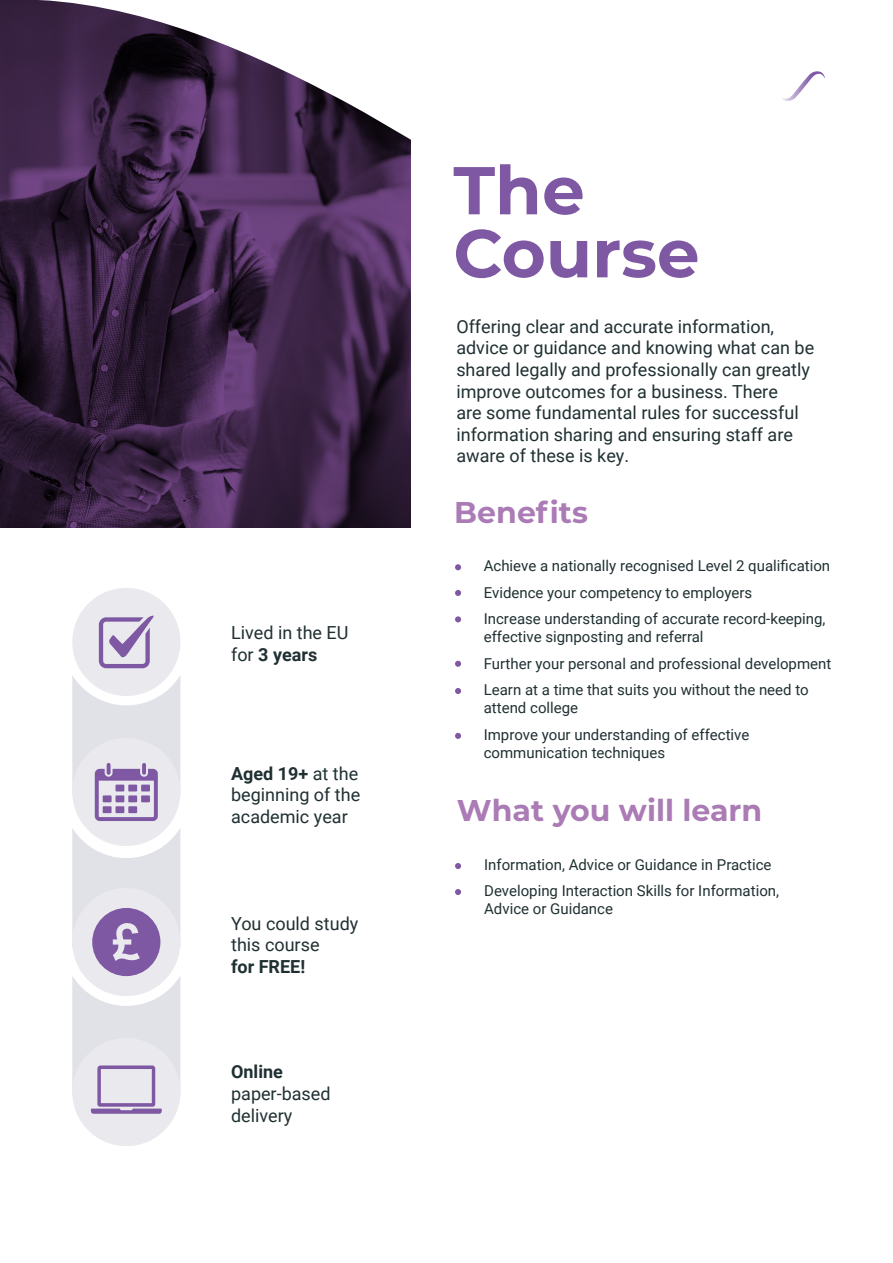
<style>
.page{position:relative;width:893px;height:1263px;background:#fff}
.page>*{position:absolute;margin:0;border:0;box-sizing:border-box;transform-origin:0 0}
.t1{font:700 67.5px "Montserrat";color:#7f58a4}
.t2{font:700 30px "Montserrat";color:#aa7bb5}
.t3{font:18px/21.6px "Roboto";color:#203032}
.t4{font:700 18px "Roboto";color:#203032}
.t5{font:15px/18px "Roboto";color:#203032}
.s1{font-weight:400}
</style>
<div class="page">
<svg style="left:0;top:0;width:462px;height:916px"></svg>
<div style="left:72px;top:738px;width:108px;height:108px;background:#eaeaee;border-radius:50%"></div>
<svg style="left:72px;top:675px;width:108px;height:146px"></svg>
<div style="left:115px;top:784px;width:9px;height:7px;background:#7f58a4"></div>
<div style="left:128px;top:784px;width:9px;height:7px;background:#7f58a4"></div>
<div style="left:141px;top:784px;width:9px;height:7px;background:#7f58a4"></div>
<div style="left:115px;top:795px;width:9px;height:7px;background:#7f58a4"></div>
<div style="left:103px;top:795px;width:9px;height:7px;background:#7f58a4"></div>
<div style="left:128px;top:795px;width:9px;height:7px;background:#7f58a4"></div>
<div style="left:141px;top:795px;width:9px;height:7px;background:#7f58a4"></div>
<div style="left:115px;top:806px;width:9px;height:7px;background:#7f58a4"></div>
<div style="left:103px;top:806px;width:9px;height:7px;background:#7f58a4"></div>
<div style="left:128px;top:806px;width:9px;height:7px;background:#7f58a4"></div>
<svg style="left:107px;top:763px;width:4px;height:12px"></svg>
<svg style="left:142px;top:763px;width:4px;height:12px"></svg>
<div style="left:72px;top:588px;width:108px;height:108px;background:#e9e9ee;border-radius:50%"></div>
<svg style="left:99px;top:615px;width:55px;height:53px"></svg>
<svg style="left:455px;top:863px;width:6px;height:6px"></svg>
<svg style="left:455px;top:889px;width:6px;height:6px"></svg>
<svg style="left:782px;top:71px;width:43px;height:30px"></svg>
<div style="left:72px;top:1038px;width:108px;height:108px;background:#e9e9ee;border-radius:50%"></div>
<svg style="left:72px;top:828px;width:108px;height:286px"></svg>
<svg style="left:455px;top:564px;width:6px;height:6px"></svg>
<svg style="left:455px;top:590px;width:6px;height:6px"></svg>
<svg style="left:455px;top:616px;width:6px;height:6px"></svg>
<svg style="left:455px;top:661px;width:6px;height:6px"></svg>
<svg style="left:455px;top:688px;width:6px;height:6px"></svg>
<svg style="left:455px;top:733px;width:6px;height:6px"></svg>
<p class="t3" style="left:231px;top:621px;width:119px">Lived in the EU</p>
<p class="t4" style="left:231px;top:642px;width:88px"><span class="s1">for</span> 3 years</p>
<p class="t4" style="left:231px;top:761px;width:129px">Aged 19+ <span class="s1">at the</span></p>
<p class="t3" style="left:231px;top:783px;width:131px">beginning of the</p>
<p class="t3" style="left:231px;top:805px;width:118px">academic year</p>
<p class="t3" style="left:231px;top:912px;width:129px">You could study</p>
<p class="t3" style="left:231px;top:933px;width:90px">this course</p>
<p class="t4" style="left:231px;top:954px;width:76px">for FREE!</p>
<p class="t4" style="left:231px;top:1059px;width:53px">Online</p>
<p class="t3" style="left:231px;top:1082px;width:101px">paper-based</p>
<p class="t3" style="left:231px;top:1104px;width:63px">delivery</p>
<p class="t1" style="left:453px;top:142px;width:133px">The</p>
<p class="t1" style="left:453px;top:205px;width:248px">Course</p>
<p class="t3" style="left:456px;top:315px;width:359px">Offering clear and accurate information, advice or guidance and knowing what can be shared legally and professionally can greatly improve outcomes for a business. There<br>are some fundamental rules for successful information sharing and ensuring staff are aware of these is key.</p>
<p class="t2" style="left:454px;top:490px;width:135px">Benefits</p>
<p class="t5" style="left:484px;top:556px;width:348px">Achieve a nationally recognised Level 2 qualification</p>
<p class="t5" style="left:484px;top:583px;width:270px">Evidence your competency to employers</p>
<p class="t5" style="left:484px;top:609px;width:343px">Increase understanding of accurate record-keeping, effective signposting and referral</p>
<p class="t5" style="left:484px;top:654px;width:349px">Further your personal and professional development</p>
<p class="t5" style="left:484px;top:680px;width:326px">Learn at a time that suits you without the need to attend college</p>
<p class="t5" style="left:484px;top:725px;width:267px">Improve your understanding of effective communication techniques</p>
<p class="t2" style="left:457px;top:789px;width:307px">What you will learn</p>
<p class="t5" style="left:484px;top:855px;width:289px">Information, Advice or Guidance in Practice</p>
<p class="t5" style="left:484px;top:881px;width:296px">Developing Interaction Skills for Information,<br>Advice or Guidance</p>
</div>
